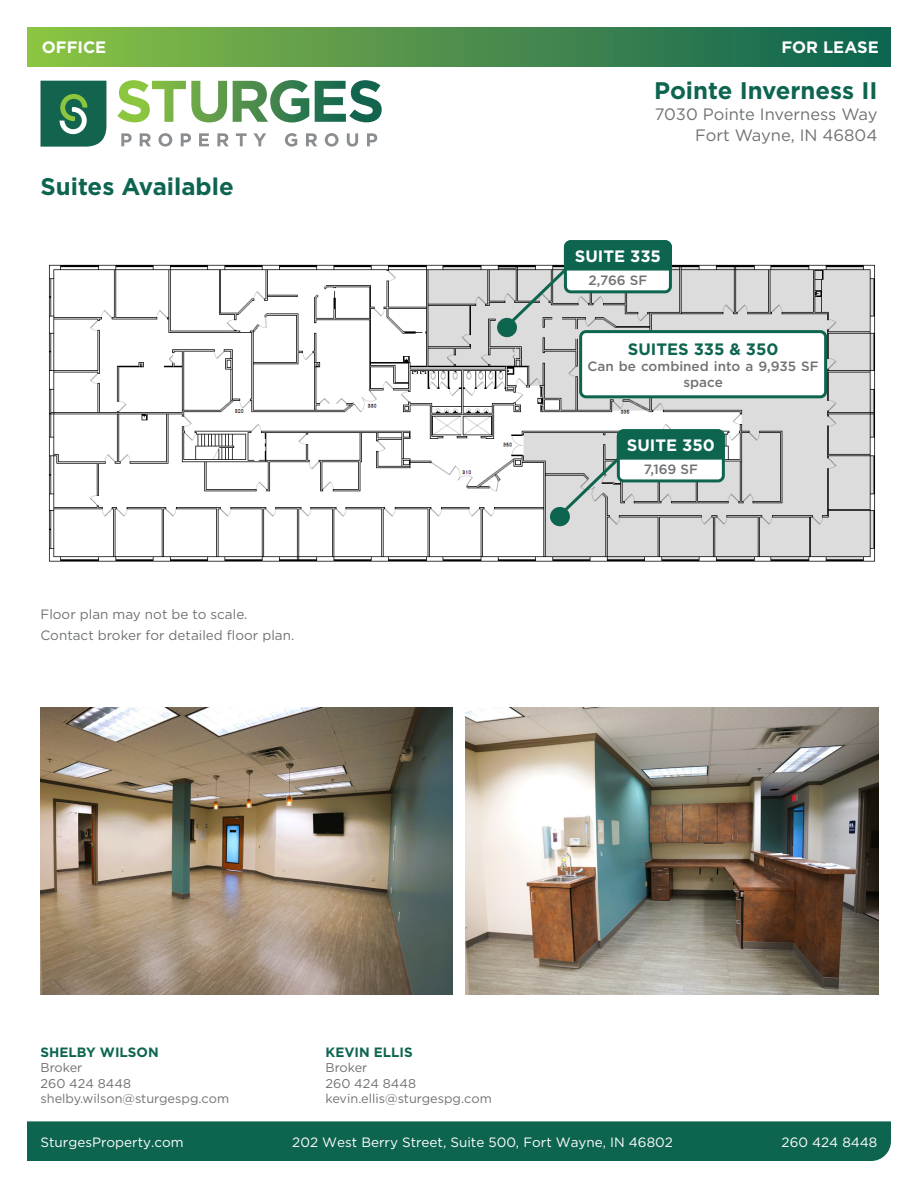
<style>
.page{position:relative;width:918px;height:1188px;background:#fff}
.page>*{position:absolute;margin:0;border:0;box-sizing:border-box;transform-origin:0 0}
.t1{font:700 24px "Gotham";color:#0d6550}
.t2{font:16.5px/21px "Gotham";color:#6f7274;text-align:right}
.t3{font:700 16.5px "Gotham";color:#fff}
.t4{font:700 16.5px "Gotham";color:#0d6550}
.t5{font:13.5px "Gotham";color:#fff}
.t6{font:13.5px "Gotham";color:#6f7274}
.t7{font:500 13.5px/16.2px "Gotham";color:#6f7274;text-align:center}
.t8{font:700 13.5px "Gotham";color:#0d6550}
.t9{font:12.75px/15.3px "Gotham";color:#6f7274}
</style>
<div class="page">
<div style="left:27px;top:1121px;width:864px;height:40px;background:#0d6550"></div>
<svg style="left:40px;top:81px;width:66px;height:66px;background:#2e775c"></svg>
<svg style="left:121px;top:133px;width:11px;height:13px"></svg>
<svg style="left:140px;top:133px;width:11px;height:13px"></svg>
<svg style="left:158px;top:133px;width:14px;height:14px"></svg>
<svg style="left:181px;top:133px;width:10px;height:13px"></svg>
<svg style="left:199px;top:133px;width:10px;height:13px"></svg>
<svg style="left:217px;top:133px;width:12px;height:13px"></svg>
<svg style="left:236px;top:133px;width:11px;height:13px"></svg>
<svg style="left:253px;top:133px;width:13px;height:13px"></svg>
<svg style="left:285px;top:133px;width:12px;height:14px"></svg>
<svg style="left:306px;top:133px;width:11px;height:13px"></svg>
<svg style="left:325px;top:133px;width:14px;height:14px"></svg>
<svg style="left:347px;top:133px;width:11px;height:14px"></svg>
<svg style="left:367px;top:133px;width:10px;height:13px"></svg>
<svg style="left:117px;top:80px;width:265px;height:43px"></svg>
<div style="left:27px;top:27px;width:864px;height:40px;background:linear-gradient(to right,#8dc145,#0d6153)"></div>
<img style="left:49px;top:264px;width:826px;height:298px">
<div style="left:497px;top:318px;width:20px;height:19px;background:#0d6550;border-radius:50%"></div>
<svg style="left:509px;top:240px;width:164px;height:85px"></svg>
<div style="left:550px;top:507px;width:20px;height:19px;background:#0d6550;border-radius:50%"></div>
<svg style="left:562px;top:428px;width:164px;height:86px"></svg>
<div style="left:581px;top:332px;width:245px;height:65px;background:#fff;border-radius:5px"></div>
<div style="left:579px;top:330px;width:248px;height:68px;border:3px solid #0d6550;border-radius:5px"></div>
<img style="left:40px;top:707px;width:412px;height:287px">
<img style="left:466px;top:707px;width:413px;height:287px">
<p class="t3" style="left:42px;top:37px;width:66px">OFFICE</p>
<p class="t3" style="left:781px;top:37px;width:99px">FOR LEASE</p>
<h1 class="t1" style="left:654px;top:75px;width:225px">Pointe Inverness II</h1>
<p class="t2" style="left:655px;top:104px;width:224px">7030 Pointe Inverness Way<br>Fort Wayne, IN 46804</p>
<p class="t1" style="left:40px;top:170px;width:195px">Suites Available</p>
<p class="t6" style="left:40px;top:606px;width:209px">Floor plan may not be to scale.</p>
<p class="t6" style="left:40px;top:627px;width:255px">Contact broker for detailed floor plan.</p>
<p class="t3" style="left:575px;top:245px;width:88px">SUITE 335</p>
<p class="t7" style="left:589px;top:272px;width:60px">2,766 SF</p>
<p class="t4" style="left:628px;top:338px;width:152px">SUITES 335 &amp; 350</p>
<p class="t7" style="left:588px;top:358px;width:233px">Can be combined into a 9,935 SF space</p>
<p class="t3" style="left:627px;top:434px;width:89px">SUITE 350</p>
<p class="t7" style="left:644px;top:461px;width:56px">7,169 SF</p>
<p class="t8" style="left:40px;top:1043px;width:120px">SHELBY WILSON</p>
<p class="t9" style="left:40px;top:1060px;width:190px">Broker<br>260 424 8448 shelby.wilson@sturgespg.com</p>
<p class="t8" style="left:326px;top:1043px;width:89px">KEVIN ELLIS</p>
<p class="t9" style="left:326px;top:1060px;width:168px">Broker<br>260 424 8448 kevin.ellis@sturgespg.com</p>
<p class="t5" style="left:40px;top:1133px;width:145px">SturgesProperty.com</p>
<p class="t5" style="left:292px;top:1133px;width:382px">202 West Berry Street, Suite 500, Fort Wayne, IN 46802</p>
<p class="t5" style="left:782px;top:1133px;width:97px">260 424 8448</p>
</div>
